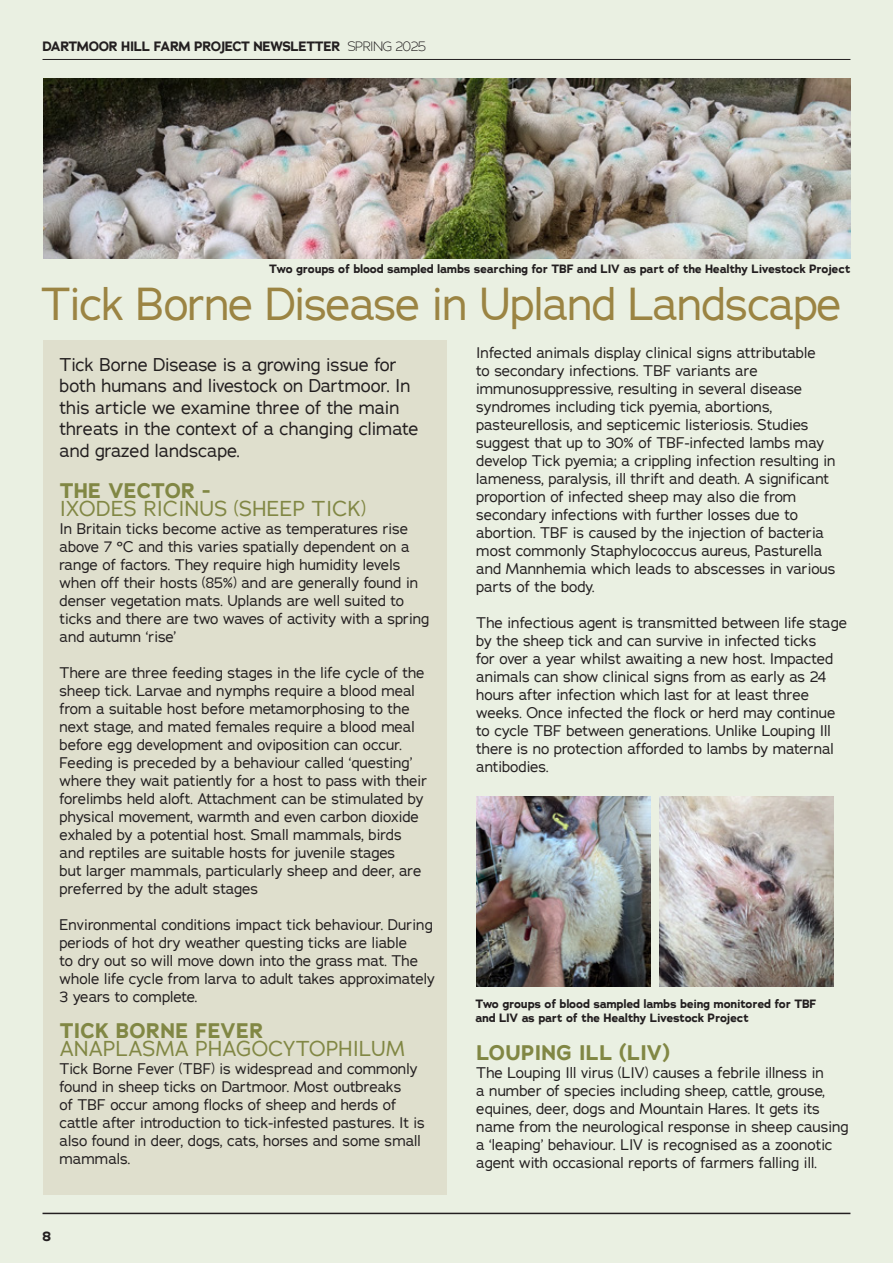
<style>
.page{position:relative;width:893px;height:1263px;background:#eaf0e2}
.page>*{position:absolute;margin:0;border:0;box-sizing:border-box;transform-origin:0 0}
.t1{font:45px "Adrianna";letter-spacing:-.02em;color:#9b8443}
.t2{font:21px "Adrianna";letter-spacing:.015em;color:#818744}
.t3{font:700 21px "Adrianna";letter-spacing:.015em;color:#818744}
.t4{font:18px/21.6px "Adrianna";color:#231f20}
.t5{font:15px/18px "Adrianna";color:#231f20}
.t6{font:700 13.5px "Adrianna";letter-spacing:-.03em;color:#231f20}
.t7{font:700 12px/14.4px "Adrianna";letter-spacing:-.02em;color:#231f20}
.s1{font-weight:300}
</style>
<div class="page">
<div style="left:43px;top:340px;width:404px;height:855px;background:#dfdfcd"></div>
<img style="left:476px;top:796px;width:174px;height:190px">
<img style="left:659px;top:796px;width:174px;height:190px">
<img style="left:43px;top:79px;width:807px;height:180px">
<hr style="left:43px;top:1213px;width:807px;height:1px;background:#231f20">
<hr style="left:43px;top:59px;width:807px;height:1px;background:#231f20">
<p class="t6" style="left:43px;top:38px;width:385px">DARTMOOR HILL FARM PROJECT NEWSLETTER <span class="s1">SPRING 2025</span></p>
<p class="t7" style="left:269px;top:262px;width:583px">Two groups of blood sampled lambs searching for TBF and LIV as part of the Healthy Livestock Project</p>
<p class="t1" style="left:41px;top:275px;width:802px">Tick Borne Disease in Upland Landscape</p>
<p class="t4" style="left:60px;top:353px;width:360px">Tick Borne Disease is a growing issue for both humans and livestock on Dartmoor. In this article we examine three of the main threats in the context of a changing climate and grazed landscape.</p>
<p class="t3" style="left:60px;top:476px;width:153px">THE VECTOR -</p>
<p class="t2" style="left:60px;top:495px;width:308px">IXODES RICINUS (SHEEP TICK)</p>
<p class="t5" style="left:60px;top:519px;width:371px">In Britain ticks become active as temperatures rise above 7 °C and this varies spatially dependent on a range of factors. They require high humidity levels when off their hosts (85%) and are generally found in denser vegetation mats. Uplands are well suited to ticks and there are two waves of activity with a spring and autumn ‘rise’</p>
<p class="t5" style="left:60px;top:663px;width:369px">There are three feeding stages in the life cycle of the sheep tick. Larvae and nymphs require a blood meal from a suitable host before metamorphosing to the next stage, and mated females require a blood meal before egg development and oviposition can occur.<br>Feeding is preceded by a behaviour called ‘questing’ where they wait patiently for a host to pass with their forelimbs held aloft. Attachment can be stimulated by physical movement, warmth and even carbon dioxide exhaled by a potential host. Small mammals, birds and reptiles are suitable hosts for juvenile stages<br>but larger mammals, particularly sheep and deer, are preferred by the adult stages</p>
<p class="t5" style="left:60px;top:915px;width:377px">Environmental conditions impact tick behaviour. During periods of hot dry weather questing ticks are liable<br>to dry out so will move down into the grass mat. The whole life cycle from larva to adult takes approximately 3 years to complete.</p>
<p class="t3" style="left:60px;top:1016px;width:205px">TICK BORNE FEVER</p>
<p class="t2" style="left:60px;top:1035px;width:347px">ANAPLASMA PHAGOCYTOPHILUM</p>
<p class="t5" style="left:60px;top:1059px;width:367px">Tick Borne Fever (TBF) is widespread and commonly found in sheep ticks on Dartmoor. Most outbreaks<br>of TBF occur among flocks of sheep and herds of cattle after introduction to tick-infested pastures. It is also found in deer, dogs, cats, horses and some small mammals.</p>
<p class="t5" style="left:476px;top:344px;width:361px">Infected animals display clinical signs attributable<br>to secondary infections. TBF variants are immunosuppressive, resulting in several disease syndromes including tick pyemia, abortions, pasteurellosis, and septicemic listeriosis. Studies suggest that up to 30% of TBF-infected lambs may develop Tick pyemia; a crippling infection resulting in lameness, paralysis, ill thrift and death. A significant proportion of infected sheep may also die from secondary infections with further losses due to abortion. TBF is caused by the injection of bacteria most commonly Staphylococcus aureus, Pasturella and Mannhemia which leads to abscesses in various parts of the body.</p>
<p class="t5" style="left:476px;top:614px;width:372px">The infectious agent is transmitted between life stage by the sheep tick and can survive in infected ticks<br>for over a year whilst awaiting a new host. Impacted animals can show clinical signs from as early as 24 hours after infection which last for at least three weeks. Once infected the flock or herd may continue to cycle TBF between generations. Unlike Louping Ill there is no protection afforded to lambs by maternal antibodies.</p>
<p class="t7" style="left:475px;top:996px;width:343px">Two groups of blood sampled lambs being monitored for TBF and LIV as part of the Healthy Livestock Project</p>
<p class="t3" style="left:476px;top:1039px;width:195px">LOUPING ILL (LIV)</p>
<p class="t5" style="left:476px;top:1064px;width:374px">The Louping Ill virus (LIV) causes a febrile illness in<br>a number of species including sheep, cattle, grouse, equines, deer, dogs and Mountain Hares. It gets its name from the neurological response in sheep causing a ‘leaping’ behaviour. LIV is recognised as a zoonotic agent with occasional reports of farmers falling ill.</p>
<p class="t6" style="left:43px;top:1228px;width:10px">8</p>
</div>
